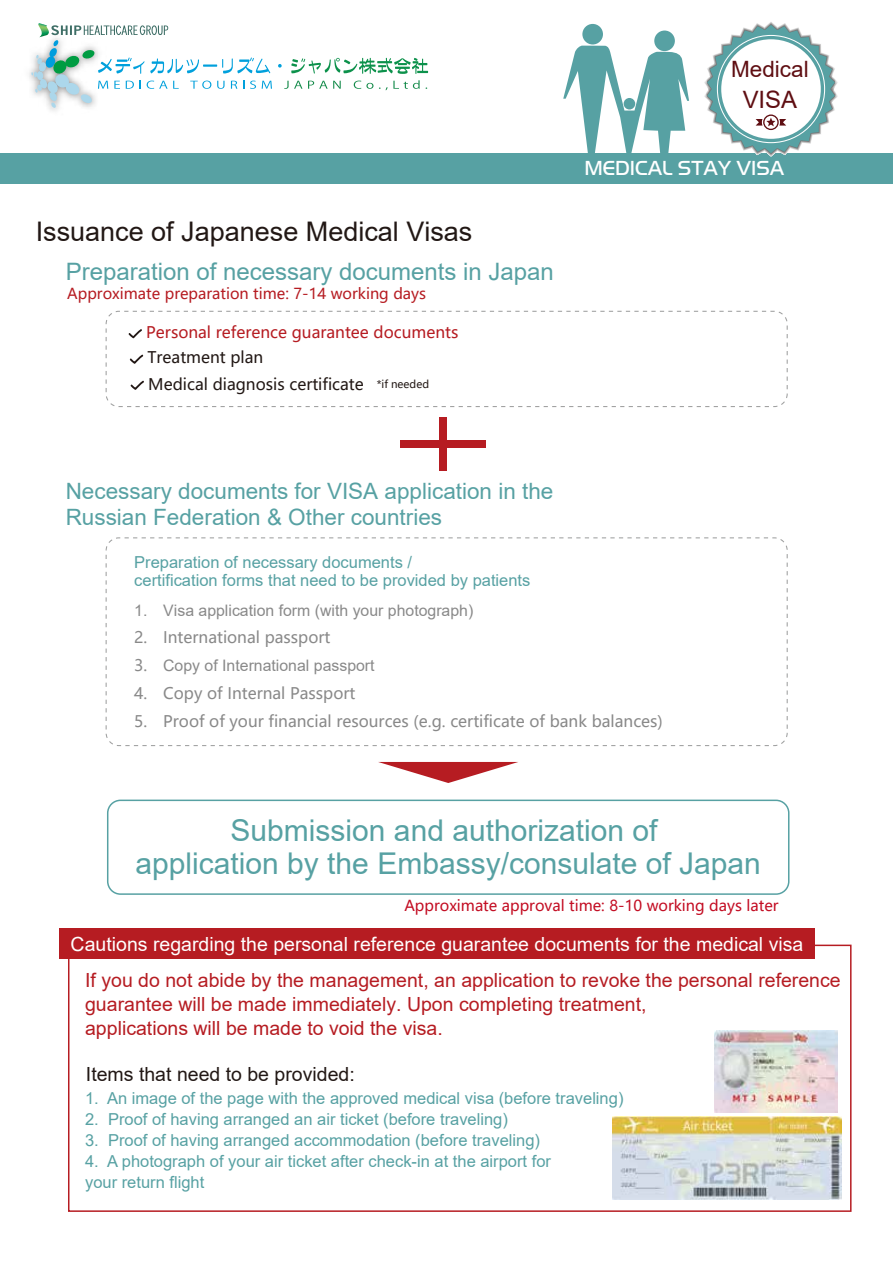
<style>
.page{position:relative;width:893px;height:1263px;background:#fff}
.page>*{position:absolute;margin:0;border:0;box-sizing:border-box;transform-origin:0 0}
.t1{font:30px/33px "Arial";color:#57a1a3;text-align:center}
.t2{font:27px "Arial";color:#221815}
.t3{font:24px "Arial";color:#57a1a3}
.t4{font:23.85px "Arial";color:#5f0e12}
.t5{font:22.5px/25.5px "Arial";color:#57a1a3}
.t6{font:22.5px "Arial";color:#5f0e12}
.t7{font:21px "Handel Got D Ligh";color:#fff}
.t8{font:19.5px/24px "Arial";color:#b61c22}
.t9{font:19.5px "Arial";color:#fff}
.t10{font:19.5px "Arial";color:#221815}
.t11{font:16.5px/18px "Arial";color:#57a1a3}
.t12{font:15.9px/27.8px "Microsoft Ya Hei UI";color:#898989}
.t13{font:15.9px "Arial";color:#898989}
.t14{font:15.9px/26.1px "Microsoft Ya Hei UI";color:#221815}
.t15{font:15.9px "Microsoft Ya Hei UI";color:#b61c22}
.t16{font:15px "Microsoft Ya Hei UI";color:#c30d23}
.t17{font:15px "Microsoft Ya Hei UI";color:#b61c22}
.s1{font-size:10.5px}
.s2{font-family:"Microsoft Ya Hei UI"}
</style>
<div class="page">
<div style="left:0;top:153px;width:893px;height:31px;background:#57a1a3"></div>
<svg style="left:128px;top:329px;width:14px;height:9px"></svg>
<svg style="left:129px;top:354px;width:15px;height:10px"></svg>
<svg style="left:130px;top:380px;width:14px;height:10px"></svg>
<div style="left:106px;top:311px;width:682px;height:96px;border:1px dashed #9fa0a0;border-radius:13px"></div>
<div style="left:106px;top:537px;width:682px;height:209px;border:1px dashed #9fa0a0;border-radius:13px"></div>
<div style="left:439px;top:417px;width:7px;height:54px;background:#b61c22"></div>
<div style="left:400px;top:440px;width:85px;height:8px;background:#b61c22"></div>
<svg style="left:563px;top:22px;width:275px;height:135px"></svg>
<div style="left:107px;top:799px;width:682px;height:96px;border:2px solid #57a1a3;border-radius:13px"></div>
<svg style="left:378px;top:762px;width:140px;height:21px"></svg>
<div style="left:60px;top:928px;width:755px;height:30px;background:#b61c22"></div>
<img style="left:714px;top:1031px;width:124px;height:82px">
<img style="left:613px;top:1117px;width:228px;height:82px">
<svg style="left:284px;top:81px;width:18px;height:8px"></svg>
<svg style="left:308px;top:81px;width:33px;height:8px"></svg>
<svg style="left:354px;top:81px;width:19px;height:8px"></svg>
<svg style="left:379px;top:80px;width:41px;height:10px"></svg>
<svg style="left:278px;top:64px;width:4px;height:4px"></svg>
<svg style="left:291px;top:58px;width:137px;height:16px"></svg>
<svg style="left:31px;top:23px;width:241px;height:85px"></svg>
<h3 class="t6" style="left:731px;top:54px;width:79px">Medical</h3>
<h3 class="t4" style="left:743px;top:84px;width:56px">VISA</h3>
<h2 class="t2" style="left:36px;top:213px;width:438px">Issuance of Japanese Medical Visas</h2>
<h3 class="t3" style="left:66px;top:255px;width:490px">Preparation of necessary documents in Japan</h3>
<p class="t17" style="left:67px;top:283px;width:360px">Approximate preparation time: 7-14 working days</p>
<p class="t15" style="left:146px;top:321px;width:314px">Personal reference guarantee documents</p>
<p class="t14" style="left:147px;top:344px;width:283px">Treatment plan<br>Medical diagnosis certificate <span class="s1">*if needed</span></p>
<p class="t7" style="left:584px;top:156px;width:201px">MEDICAL STAY VISA</p>
<h3 class="t5" style="left:66px;top:478px;width:489px">Necessary documents for VISA application in the<br>Russian Federation &amp; Other countries</h3>
<p class="t11" style="left:134px;top:553px;width:398px">Preparation of necessary documents /<br>certification forms that need to be provided by patients</p>
<p class="t13" style="left:134px;top:599px;width:341px">1. Visa application form (with your photograph)</p>
<p class="t12" style="left:134px;top:623px;width:198px">2.　International passport</p>
<p class="t13" style="left:134px;top:655px;width:242px"><span class="s2">3.　</span>Copy of International passport</p>
<p class="t12" style="left:134px;top:679px;width:530px">4.　Copy of Internal Passport<br>5.　Proof of your financial resources (e.g. certificate of bank balances)</p>
<h1 class="t1" style="left:136px;top:814px;width:627px">Submission and authorization of<br>application by the Embassy/consulate of Japan</h1>
<p class="t16" style="left:404px;top:895px;width:376px">Approximate approval time: 8-10 working days later</p>
<p class="t9" style="left:71px;top:931px;width:734px">Cautions regarding the personal reference guarantee documents for the medical visa</p>
<p class="t8" style="left:85px;top:968px;width:757px">If you do not abide by the management, an application to revoke the personal reference guarantee will be made immediately. Upon completing treatment,<br>applications will be made to void the visa.</p>
<p class="t10" style="left:86px;top:1061px;width:270px">Items that need to be provided:</p>
<p class="t11" style="left:85px;top:1089px;width:540px">1. An image of the page with the approved medical visa (before traveling)</p>
<p class="t11" style="left:85px;top:1110px;width:424px">2. Proof of having arranged an air ticket (before traveling)</p>
<p class="t11" style="left:85px;top:1131px;width:456px">3. Proof of having arranged accommodation (before traveling)</p>
<p class="t11" style="left:85px;top:1151px;width:467px;line-height:21px">4. A photograph of your air ticket after check-in at the airport for your return flight</p>
</div>
